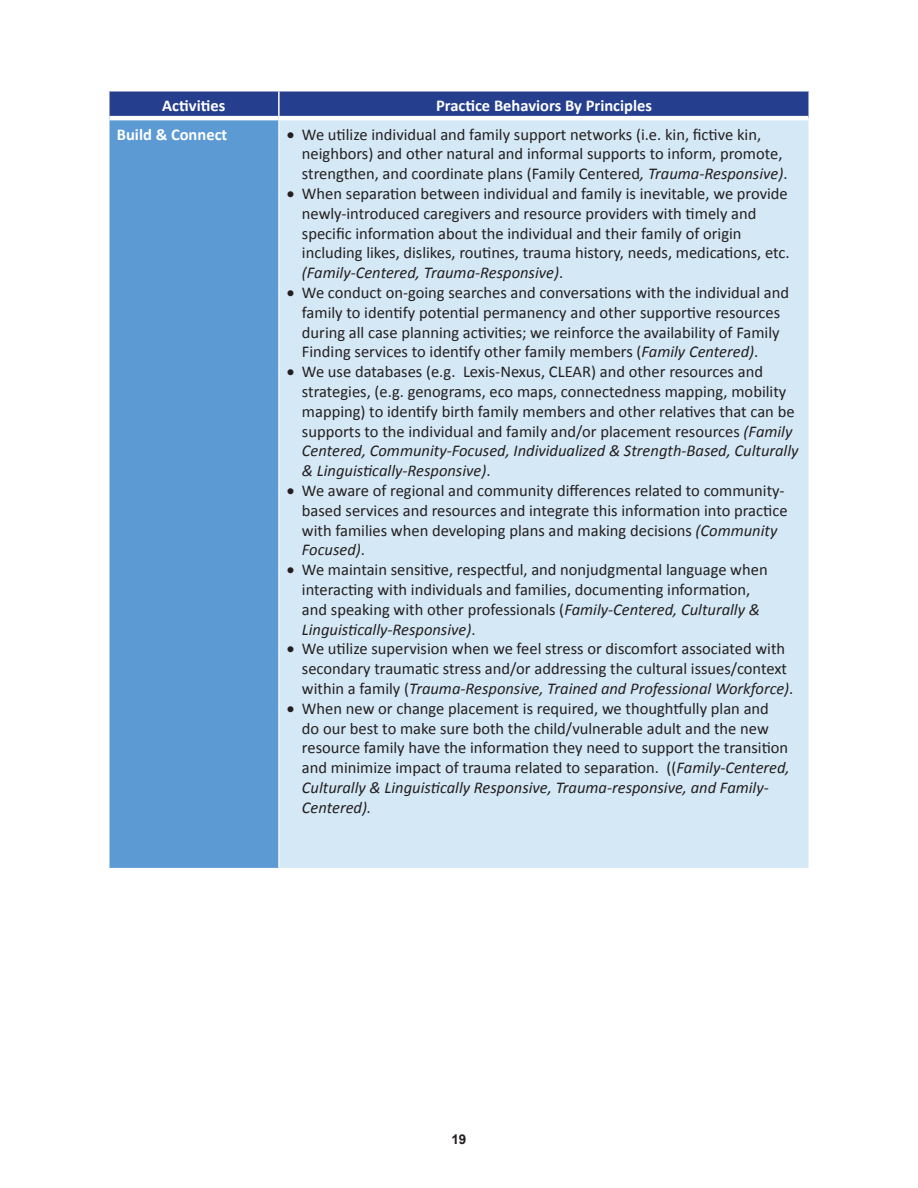
<style>
.page{position:relative;width:918px;height:1188px;background:#fff}
.page>*{position:absolute;margin:0;border:0;box-sizing:border-box;transform-origin:0 0}
.t1{font:16.5px/19.8px "Calibri";color:#231f20}
.t2{font:700 16.5px "Calibri";color:#fff}
.t3{font:700 13.5px "Arial";color:#231f20}
.s1{font-style:italic}
</style>
<div class="page">
<div style="left:110px;top:92px;width:698px;height:24px;background:#253f8e"></div>
<div style="left:109px;top:118px;width:170px;height:751px;background:#5c9ad3"></div>
<div style="left:279px;top:118px;width:530px;height:751px;background:#d5e8f5"></div>
<hr style="left:110px;top:116px;width:169px;height:4px;background:#fff">
<hr style="left:279px;top:116px;width:529px;height:4px;background:#fff">
<hr style="left:278px;top:92px;width:2px;height:24px;background:#fff">
<hr style="left:108px;top:118px;width:2px;height:750px;background:#fff">
<hr style="left:278px;top:120px;width:1px;height:748px;background:#fff">
<hr style="left:808px;top:118px;width:2px;height:750px;background:#fff">
<hr style="left:108px;top:868px;width:171px;height:1px;background:#fff">
<hr style="left:279px;top:868px;width:531px;height:1px;background:#fff">
<p class="t2" style="left:162px;top:95px;width:64px">Activities</p>
<p class="t2" style="left:436px;top:95px;width:217px">Practice Behaviors By Principles</p>
<p class="t2" style="left:117px;top:124px;width:112px">Build &amp; Connect</p>
<p class="t1" style="left:302px;top:124px;width:487px;text-indent:-15px">• We utilize individual and family support networks (i.e. kin, fictive kin, neighbors) and other natural and informal supports to inform, promote, strengthen, and coordinate plans (Family Centered<span class="s1">, Trauma-Responsive)</span>.</p>
<p class="t1" style="left:302px;top:184px;width:489px;text-indent:-15px">• When separation between individual and family is inevitable, we provide newly-introduced caregivers and resource providers with timely and specific information about the individual and their family of origin including likes, dislikes, routines, trauma history, needs, medications, etc. <span class="s1">(Family-Centered, Trauma-Responsive)</span>.</p>
<p class="t1" style="left:302px;top:283px;width:489px;text-indent:-15px">• We conduct on-going searches and conversations with the individual and family to identify potential permanency and other supportive resources during all case planning activities; we reinforce the availability of Family Finding services to identify other family members (<span class="s1">Family Centered)</span>.</p>
<p class="t1" style="left:302px;top:362px;width:498px;text-indent:-15px">• We use databases (e.g. Lexis-Nexus, CLEAR) and other resources and strategies, (e.g. genograms, eco maps, connectedness mapping, mobility mapping) to identify birth family members and other relatives that can be supports to the individual and family and/or placement resources <span class="s1">(Family Centered, Community-Focused, Individualized &amp; Strength-Based, Culturally &amp; Linguistically-Responsive)</span>.</p>
<p class="t1" style="left:302px;top:481px;width:487px;text-indent:-15px">• We aware of regional and community differences related to community&shy;based services and resources and integrate this information into practice with families when developing plans and making decisions <span class="s1">(Community Focused)</span>.</p>
<p class="t1" style="left:302px;top:560px;width:467px;text-indent:-15px">• We maintain sensitive, respectful, and nonjudgmental language when interacting with individuals and families, documenting information, and speaking with other professionals (<span class="s1">Family-Centered, Culturally &amp; Linguistically-Responsive)</span>.</p>
<p class="t1" style="left:302px;top:639px;width:493px;text-indent:-15px">• We utilize supervision when we feel stress or discomfort associated with secondary traumatic stress and/or addressing the cultural issues/context within a family (<span class="s1">Trauma-Responsive, Trained and Professional Workforce)</span>.</p>
<p class="t1" style="left:302px;top:699px;width:489px;text-indent:-15px">• When new or change placement is required, we thoughtfully plan and do our best to make sure both the child/vulnerable adult and the new resource family have the information they need to support the transition and minimize impact of trauma related to separation. ((<span class="s1">Family-Centered, Culturally &amp; Linguistically Responsive, Trauma-responsive, and Family-Centered).</span></p>
<p class="t3" style="left:451px;top:1130px;width:17px">19</p>
</div>
